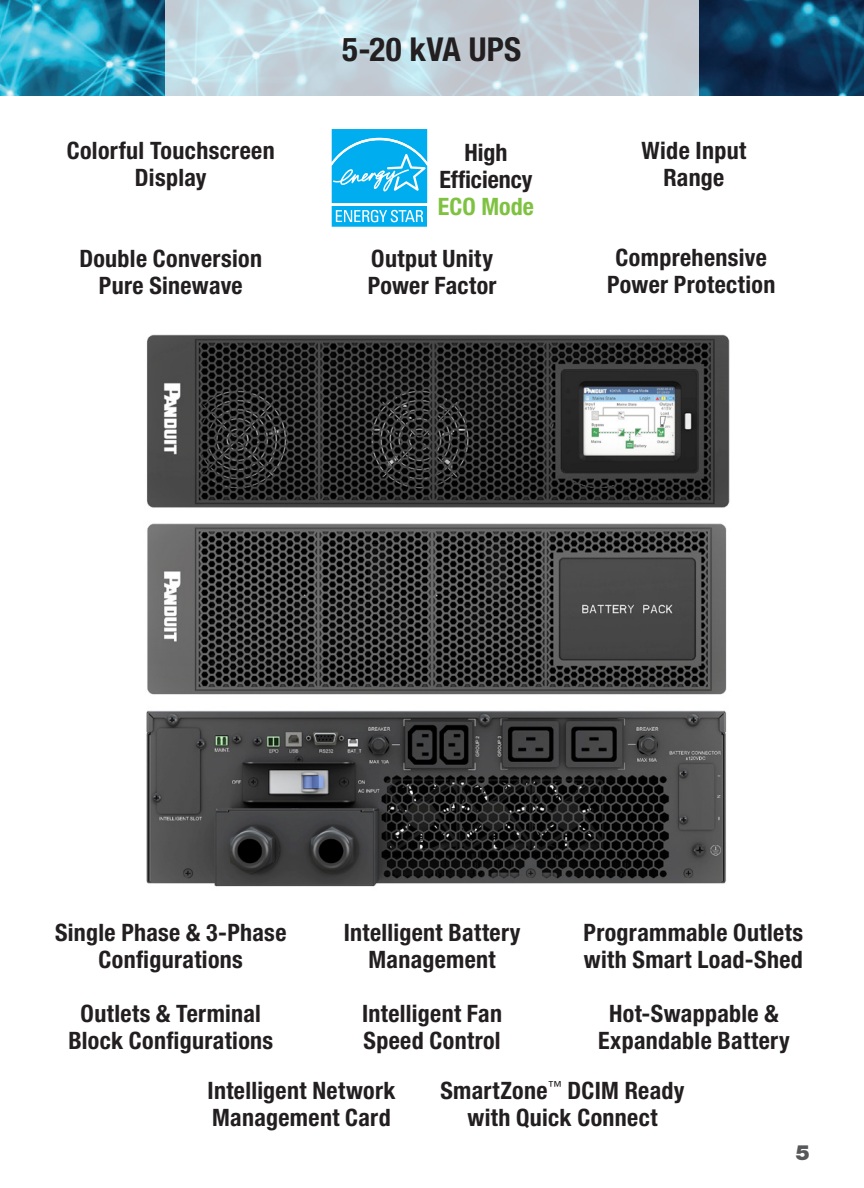
<style>
.page{position:relative;width:864px;height:1188px;background:#fff}
.page>*{position:absolute;margin:0;border:0;box-sizing:border-box;transform-origin:0 0}
.t1{font:700 condensed 33px "Helvetica Neue LT Std";letter-spacing:.005em;color:#231f20}
.t2{font:700 condensed 24px/27px "Helvetica Neue LT Std";letter-spacing:.015em;color:#231f20;text-align:center}
.t3{font:700 condensed 24px "Helvetica Neue LT Std";color:#7fc241}
.t4{font:900 21px "Helvetica Neue LT Std";color:#57585a}
</style>
<div class="page">
<img style="left:1px;top:0;width:863px;height:95px">
<svg style="left:166px;top:0;width:533px;height:96px;background:#c3d3dc"></svg>
<img style="left:0;top:0;width:1px;height:95px">
<img style="left:147px;top:334px;width:583px;height:174px">
<img style="left:147px;top:523px;width:580px;height:172px">
<img style="left:146px;top:710px;width:581px;height:177px">
<svg style="left:331px;top:129px;width:97px;height:98px;background:#2fbcf1"></svg>
<p class="t2" style="left:67px;top:137px;width:209px">Colorful Touchscreen<br>Display</p>
<h1 class="t1" style="left:342px;top:29px;width:181px">5-20 kVA UPS</h1>
<p class="t2" style="left:439px;top:138px;width:95px">High<br>Efficiency</p>
<p class="t3" style="left:438px;top:192px;width:97px">ECO Mode</p>
<p class="t2" style="left:642px;top:137px;width:106px">Wide Input<br>Range</p>
<p class="t2" style="left:79px;top:245px;width:184px">Double Conversion<br>Pure Sinewave</p>
<p class="t2" style="left:368px;top:245px;width:130px;text-align:left">Output Unity<br>Power Factor</p>
<p class="t2" style="left:607px;top:243px;width:170px">Comprehensive<br>Power Protection</p>
<p class="t2" style="left:55px;top:919px;width:233px">Single Phase &amp; 3-Phase<br>Configurations</p>
<p class="t2" style="left:344px;top:919px;width:178px">Intelligent Battery<br>Management</p>
<p class="t2" style="left:584px;top:919px;width:221px;text-align:left">Programmable Outlets with Smart Load-Shed</p>
<p class="t2" style="left:68px;top:1000px;width:206px">Outlets &amp; Terminal<br>Block Configurations</p>
<p class="t2" style="left:208px;top:1077px;width:189px;text-align:left">Intelligent Network<br>Management Card</p>
<p class="t2" style="left:598px;top:1000px;width:193px">Hot-Swappable &amp;<br>Expandable Battery</p>
<p class="t2" style="left:362px;top:1000px;width:142px;text-align:left">Intelligent Fan<br>Speed Control</p>
<p class="t2" style="left:440px;top:1077px;width:246px">SmartZone<sup>™</sup> DCIM Ready with Quick Connect</p>
<p class="t4" style="left:796px;top:1140px;width:16px">5</p>
</div>
